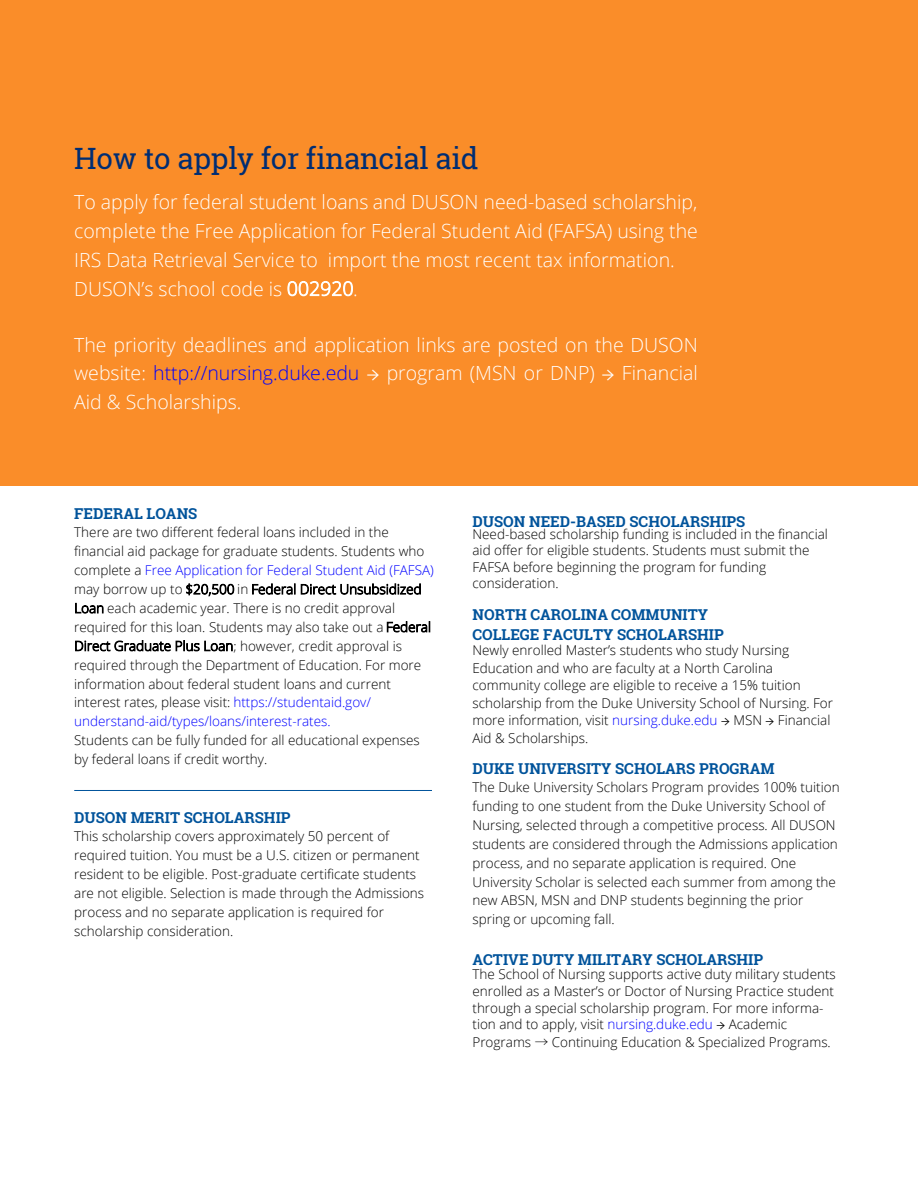
<style>
.page{position:relative;width:918px;height:1188px;background:#fff}
.page>*{position:absolute;margin:0;border:0;box-sizing:border-box;transform-origin:0 0}
.t1{font:29.4px "Roboto Slab";letter-spacing:-.01em;color:#002d73}
.t2{font:300 19.5px/28.7px "Open Sans";color:#fff}
.t3{font:700 15px/19.5px "Roboto Slab";color:#00539b}
.t4{font:300 13.5px/18.9px "Open Sans";color:#000}
.s1{color:#00f}
.s2{font-family:"Minion Pro";font-weight:400}
.s3{font-family:"Koz Min Pr 6 N";font-weight:400}
</style>
<div class="page">
<div style="left:0;top:0;width:918px;height:486px;background:#fa8d29"></div>
<hr style="left:74px;top:790px;width:358px;height:1px;background:#00539b">
<h1 class="t1" style="left:74px;top:138px;width:406px">How to apply for financial aid</h1>
<p class="t2" style="left:74px;top:188px;width:625px">To apply for federal student loans and DUSON need-based scholarship, complete the Free Application for Federal Student Aid (FAFSA) using the IRS Data Retrieval Service to import the most recent tax information.<br>DUSON’s school code is 002920.</p>
<h2 class="t2" style="left:74px;top:331px;width:625px;text-align:justify">The priority deadlines and application links are posted on the DUSON website: <span class="s1">http://nursing.duke.edu</span> <span class="s2">→</span> program (MSN or DNP) <span class="s2">→</span> Financial Aid &amp; Scholarships.</h2>
<p class="t3" style="left:74px;top:504px;width:125px">FEDERAL LOANS</p>
<p class="t4" style="left:74px;top:523px;width:361px">There are two different federal loans included in the financial aid package for graduate students. Students who complete a <span class="s1">Free Application for Federal Student Aid (FAFSA) </span>may borrow up to $20,500 in Federal Direct Unsubsidized Loan each academic year. There is no credit approval required for this loan. Students may also take out a Federal Direct Graduate Plus Loan; however, credit approval is required through the Department of Education. For more information about federal student loans and current interest rates, please visit: <span class="s1">https://studentaid.gov/ understand-aid/types/loans/interest-rates.</span></p>
<p class="t4" style="left:74px;top:731px;width:347px">Students can be fully funded for all educational expenses by federal loans if credit worthy.</p>
<p class="t3" style="left:74px;top:808px;width:218px">DUSON MERIT SCHOLARSHIP</p>
<p class="t4" style="left:74px;top:827px;width:352px">This scholarship covers approximately 50 percent of required tuition. You must be a U.S. citizen or permanent resident to be eligible. Post-graduate certificate students are not eligible. Selection is made through the Admissions process and no separate application is required for scholarship consideration.</p>
<p class="t3" style="left:472px;top:511px;width:274px">DUSON NEED-BASED SCHOLARSHIPS</p>
<p class="t4" style="left:472px;top:526px;width:357px;line-height:16.2px">Need-based scholarship funding is included in the financial aid offer for eligible students. Students must submit the FAFSA before beginning the program for funding consideration.</p>
<p class="t3" style="left:472px;top:605px;width:253px">NORTH CAROLINA COMMUNITY<br>COLLEGE FACULTY SCHOLARSHIP</p>
<p class="t4" style="left:472px;top:641px;width:362px;line-height:17.5px">Newly enrolled Master’s students who study Nursing Education and who are faculty at a North Carolina community college are eligible to receive a 15% tuition scholarship from the Duke University School of Nursing. For more information, visit <span class="s1">nursing.duke.edu</span> <span class="s2">→</span> MSN <span class="s2">→</span> Financial Aid &amp; Scholarships.</p>
<p class="t3" style="left:472px;top:758px;width:304px">DUKE UNIVERSITY SCHOLARS PROGRAM</p>
<p class="t4" style="left:472px;top:777px;width:369px">The Duke University Scholars Program provides 100% tuition funding to one student from the Duke University School of Nursing, selected through a competitive process. All DUSON students are considered through the Admissions application process, and no separate application is required. One University Scholar is selected each summer from among the new ABSN, MSN and DNP students beginning the prior spring or upcoming fall.</p>
<p class="t3" style="left:472px;top:950px;width:292px">ACTIVE DUTY MILITARY SCHOLARSHIP</p>
<p class="t4" style="left:472px;top:965px;width:365px;line-height:16.8px">The School of Nursing supports active duty military students enrolled as a Master’s or Doctor of Nursing Practice student through a special scholarship program. For more informa&shy;tion and to apply, visit <span class="s1">nursing.duke.edu</span> <span class="s2">→</span> Academic</p>
<p class="t4" style="left:472px;top:1033px;width:360px">Programs <span class="s3">→</span> Continuing Education &amp; Specialized Programs.</p>
</div>
